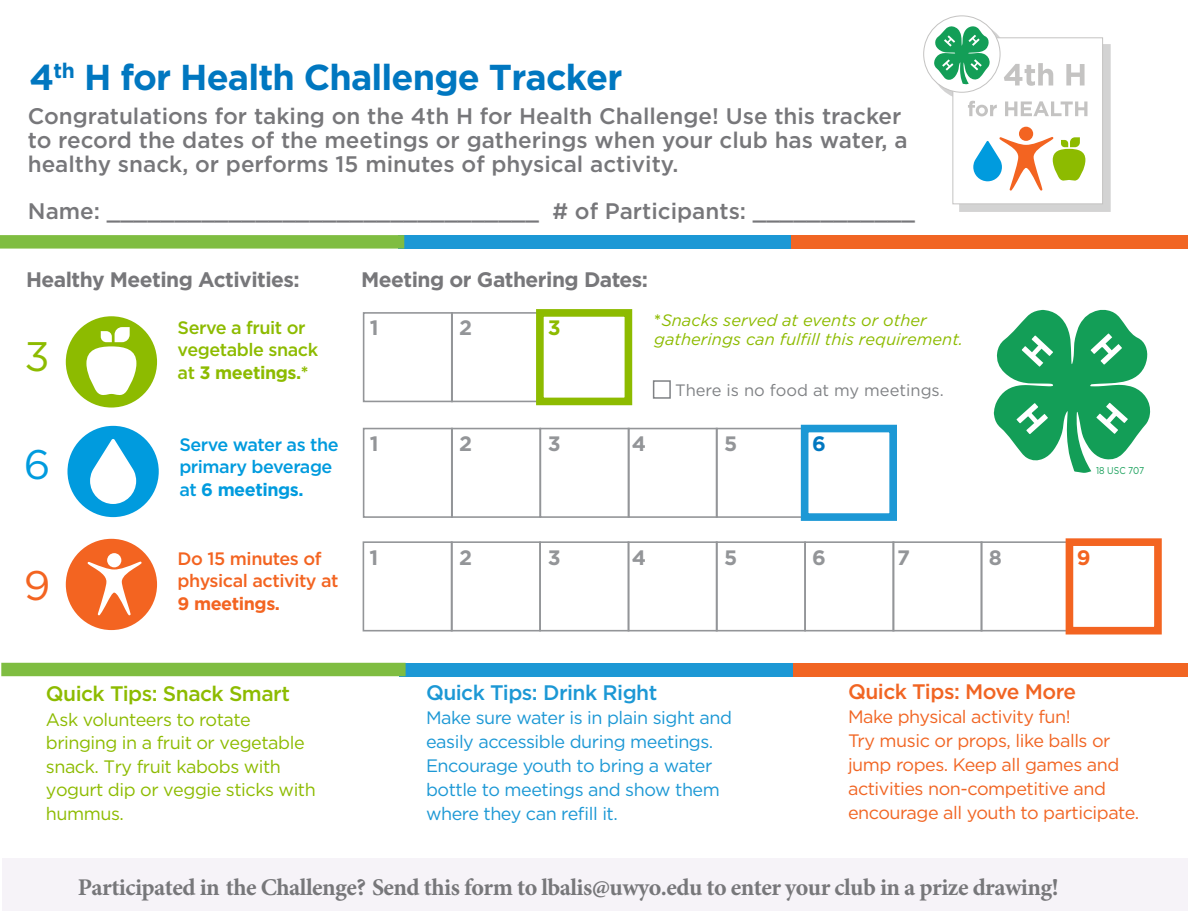
<style>
.page{position:relative;width:1188px;height:918px;background:#fff}
.page>*{position:absolute;margin:0;border:0;box-sizing:border-box;transform-origin:0 0}
.t1{font:41.25px "Gotham";color:#8dbb00}
.t2{font:41.25px "Gotham";color:#009bde}
.t3{font:41.25px "Gotham";color:#f36421}
.t4{font:700 36px "Gotham";letter-spacing:-.025em;color:#0077c0}
.t5{font:700 24px "Minion Pro";letter-spacing:-.02em;color:#77777a}
.t6{font:500 22.5px/24px "Gotham";color:#77777a}
.t7{font:700 21px "Gotham";letter-spacing:-.025em;color:#77777a}
.t8{font:500 21px "Gotham";letter-spacing:-.025em;color:#8dbb00}
.t9{font:500 21px "Gotham";letter-spacing:-.025em;color:#1c98d5}
.t10{font:500 21px "Gotham";letter-spacing:-.025em;color:#f16523}
.t11{font:700 20.85px "Gotham";color:#939598}
.t12{font:700 20.85px "Gotham";color:#8dbb00}
.t13{font:700 20.85px "Gotham";color:#0077c0}
.t14{font:700 20.85px "Gotham";color:#f36421}
.t15{font:18px/24px "Gotham";letter-spacing:-.025em;color:#1c98d5}
.t16{font:18px/24px "Gotham";letter-spacing:-.025em;color:#f16523}
.t17{font:18px/23.5px "Gotham";letter-spacing:-.025em;color:#8dbb00}
.t18{font:500 18px/22.5px "Gotham";letter-spacing:-.025em;color:#009bde}
.t19{font:500 18px/22.5px "Gotham";letter-spacing:-.025em;color:#8dbb00}
.t20{font:500 18px/22.5px "Gotham";letter-spacing:-.025em;color:#f36421}
.t21{font:700 18px "Gotham";letter-spacing:-.025em;color:#f36421}
.t22{font:italic 16.5px/19.8px "Gotham";color:#8dbb00}
.t23{font:16.5px "Gotham";color:#808285}
.t24{font:9.9px "Gotham";color:#139e57;scale:.87 1}
.s1{font-weight:700}
.s2{font-weight:500;font-style:normal}
</style>
<div class="page">
<div style="left:3px;top:858px;width:1185px;height:52px;background:#f6f3f8"></div>
<div style="left:66px;top:316px;width:91px;height:92px;background:#8dbb00;border-radius:50%"></div>
<div style="left:67px;top:426px;width:92px;height:91px;background:#009bde;border-radius:50%"></div>
<div style="left:66px;top:539px;width:91px;height:91px;background:#f36421;border-radius:50%"></div>
<svg style="left:90px;top:439px;width:46px;height:65px"></svg>
<div style="left:107px;top:553px;width:14px;height:14px;background:#fff;border-radius:50%"></div>
<svg style="left:88px;top:561px;width:54px;height:54px"></svg>
<svg style="left:86px;top:327px;width:50px;height:68px"></svg>
<div style="left:363px;top:312px;width:90px;height:90px;border:2px solid #939598"></div>
<div style="left:451px;top:312px;width:90px;height:90px;border:2px solid #939598"></div>
<div style="left:536px;top:309px;width:96px;height:96px;border:8px solid #8dbb00"></div>
<div style="left:363px;top:428px;width:90px;height:90px;border:2px solid #939598"></div>
<div style="left:451px;top:428px;width:90px;height:90px;border:2px solid #939598"></div>
<div style="left:540px;top:428px;width:90px;height:90px;border:2px solid #939598"></div>
<div style="left:628px;top:428px;width:90px;height:90px;border:2px solid #939598"></div>
<div style="left:716px;top:428px;width:90px;height:90px;border:2px solid #939598"></div>
<div style="left:801px;top:425px;width:96px;height:96px;border:8px solid #1c98d5"></div>
<div style="left:628px;top:541px;width:90px;height:90px;border:2px solid #939598"></div>
<div style="left:716px;top:541px;width:90px;height:90px;border:2px solid #939598"></div>
<div style="left:804px;top:541px;width:90px;height:90px;border:2px solid #939598"></div>
<div style="left:892px;top:541px;width:91px;height:90px;border:2px solid #939598"></div>
<div style="left:981px;top:541px;width:90px;height:90px;border:2px solid #939598"></div>
<div style="left:1066px;top:538px;width:96px;height:97px;border:8px solid #f36421"></div>
<div style="left:363px;top:541px;width:90px;height:90px;border:2px solid #939598"></div>
<div style="left:451px;top:541px;width:90px;height:90px;border:2px solid #939598"></div>
<div style="left:539px;top:541px;width:90px;height:90px;border:2px solid #939598"></div>
<div style="left:398px;top:235px;width:394px;height:13px;background:#1c98d5"></div>
<div style="left:792px;top:235px;width:396px;height:14px;background:#f16523"></div>
<div style="left:0;top:235px;width:404px;height:14px;background:#7fbd41"></div>
<div style="left:399px;top:663px;width:395px;height:13px;background:#1c98d5"></div>
<div style="left:793px;top:663px;width:395px;height:13px;background:#f16523"></div>
<div style="left:1px;top:663px;width:405px;height:13px;background:#7fbd41"></div>
<svg style="left:994px;top:310px;width:157px;height:163px"></svg>
<svg style="left:930px;top:22px;width:181px;height:190px"></svg>
<div style="left:653px;top:380px;width:18px;height:19px;border:2px solid #808285"></div>
<h2 class="t4" style="left:30px;top:53px;width:594px">4<sup>th</sup> H for Health Challenge Tracker</h2>
<p class="t6" style="left:28px;top:103px;width:881px">Congratulations for taking on the 4th H for Health Challenge! Use this tracker to record the dates of the meetings or gatherings when your club has water, a healthy snack, or performs 15 minutes of physical activity.</p>
<p class="t6" style="left:28px;top:199px;width:889px">Name: ________________________________ # of Participants: ____________</p>
<p class="t7" style="left:26px;top:265px;width:275px">Healthy Meeting Activities:</p>
<p class="t7" style="left:361px;top:265px;width:289px">Meeting or Gathering Dates:</p>
<p class="t19" style="left:178px;top:316px;width:142px">Serve a fruit or vegetable snack at <span class="s1">3 meetings.*</span></p>
<p class="t22" style="left:654px;top:309px;width:310px"><span class="s2">*</span>Snacks served at events or other gatherings can fulfill this requirement.</p>
<p class="t11" style="left:370px;top:314px;width:10px">1</p>
<p class="t11" style="left:459px;top:314px;width:14px">2</p>
<p class="t12" style="left:548px;top:314px;width:14px">3</p>
<h1 class="t1" style="left:24px;top:330px;width:27px">3</h1>
<h1 class="t2" style="left:24px;top:438px;width:28px">6</h1>
<h1 class="t3" style="left:24px;top:559px;width:28px">9</h1>
<p class="t18" style="left:179px;top:433px;width:161px">Serve water as the primary beverage at <span class="s1">6 meetings.</span></p>
<p class="t20" style="left:178px;top:547px;width:162px">Do 15 minutes of physical activity at</p>
<p class="t21" style="left:178px;top:592px;width:104px">9 meetings.</p>
<p class="t8" style="left:46px;top:679px;width:246px">Quick Tips: Snack Smart</p>
<p class="t17" style="left:46px;top:707px;width:272px">Ask volunteers to rotate bringing in a fruit or vegetable snack. Try fruit kabobs with yogurt dip or veggie sticks with hummus.</p>
<p class="t23" style="left:675px;top:380px;width:270px">There is no food at my meetings.</p>
<p class="t11" style="left:370px;top:430px;width:10px">1</p>
<p class="t11" style="left:459px;top:430px;width:14px">2</p>
<p class="t11" style="left:548px;top:430px;width:14px">3</p>
<p class="t11" style="left:632px;top:430px;width:16px">4</p>
<p class="t11" style="left:724px;top:430px;width:15px">5</p>
<p class="t13" style="left:812px;top:430px;width:15px">6</p>
<p class="t24" style="left:1096px;top:464px;width:57px">18 USC 707</p>
<p class="t11" style="left:370px;top:544px;width:10px">1</p>
<p class="t11" style="left:459px;top:544px;width:14px">2</p>
<p class="t11" style="left:548px;top:544px;width:14px">3</p>
<p class="t11" style="left:632px;top:544px;width:16px">4</p>
<p class="t11" style="left:724px;top:544px;width:15px">5</p>
<p class="t11" style="left:812px;top:544px;width:15px">6</p>
<p class="t11" style="left:897px;top:544px;width:14px">7</p>
<p class="t11" style="left:989px;top:544px;width:15px">8</p>
<p class="t14" style="left:1077px;top:544px;width:15px">9</p>
<p class="t9" style="left:426px;top:679px;width:233px">Quick Tips: Drink Right</p>
<p class="t15" style="left:426px;top:706px;width:308px">Make sure water is in plain sight and easily accessible during meetings.<br>Encourage youth to bring a water bottle to meetings and show them where they can refill it.</p>
<p class="t10" style="left:848px;top:678px;width:230px">Quick Tips: Move More</p>
<p class="t16" style="left:848px;top:704px;width:293px">Make physical activity fun!<br>Try music or props, like balls or jump ropes. Keep all games and activities non-competitive and encourage all youth to participate.</p>
<p class="t5" style="left:78px;top:871px;width:982px">Participated in the Challenge? Send this form to lbalis@uwyo.edu to enter your club in a prize drawing!</p>
</div>
